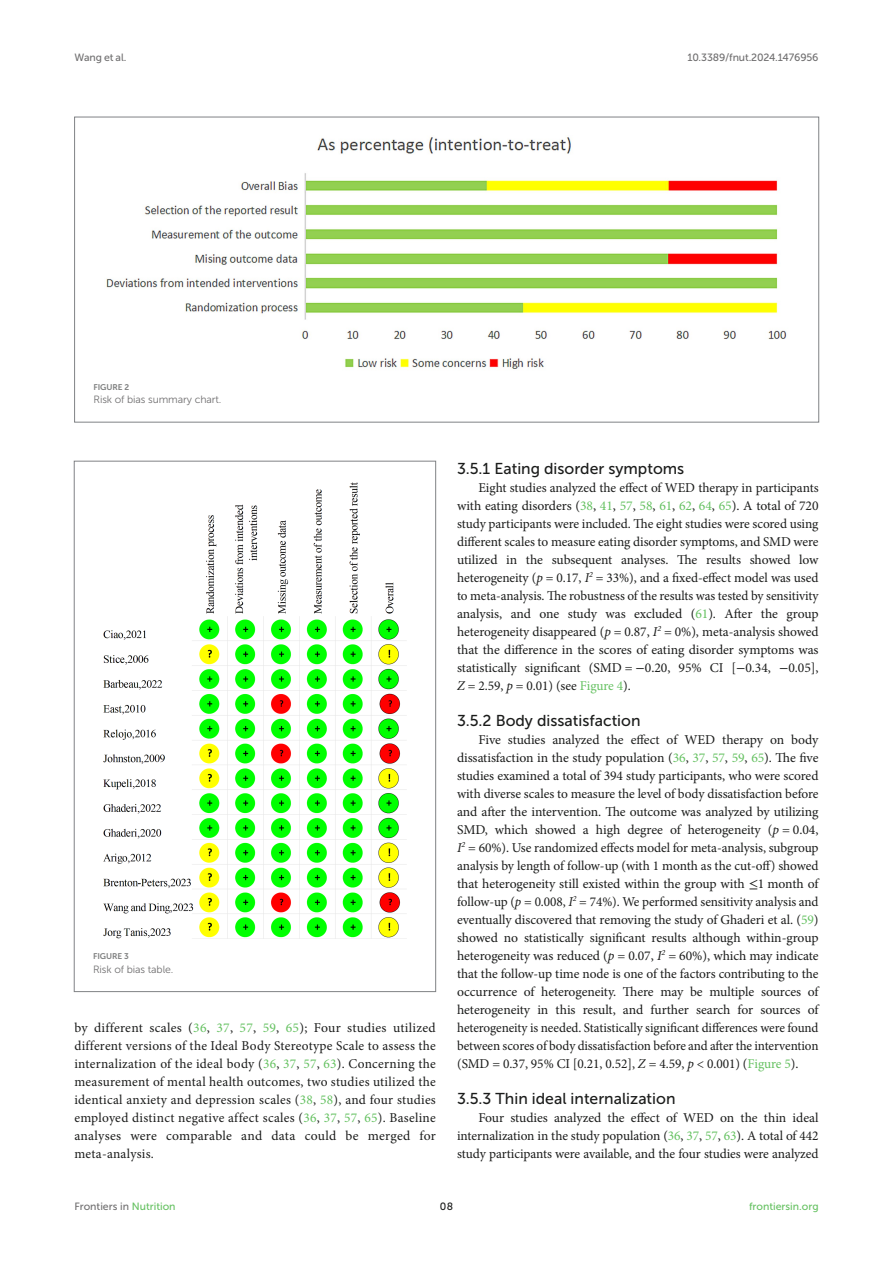
<style>
.page{position:relative;width:893px;height:1263px;background:#fff}
.page>*{position:absolute;margin:0;border:0;box-sizing:border-box;transform-origin:0 0}
.HEAD_3{font:15.75px "Museo Sans 500";color:#1b1c1b}
.TEXT{font:13.5px/18px "Minion Pro";letter-spacing:-.005em;color:#1b1c1b;text-align:justify}
.t1{font:10.5px "Museo Sans 500";letter-spacing:-.015em;color:#706f70}
.FIG_LEG{font:10.5px "Museo Sans 300";letter-spacing:-.01em;color:#706f70}
.t2{font:10.5px "Museo Sans 500";color:#65c161}
.t3{font:10.5px "Museo Sans 500";color:#1b1c1b}
.FIG_HD{font:8.25px "Museo Sans 700";letter-spacing:-.01em;color:#7e7f7f}
.s1{color:#65c161}
.s2{font-style:italic}
.s3{font-family:"STIX General"}
</style>
<div class="page">
<img style="left:106px;top:137px;width:681px;height:232px">
<img style="left:103px;top:482px;width:304px;height:457px">
<p class="t1" style="left:74px;top:51px;width:53px">Wang et al.</p>
<p class="t1" style="left:687px;top:51px;width:133px">10.3389/fnut.2024.1476956</p>
<p class="FIG_HD" style="left:94px;top:382px;width:37px">FIGURE 2</p>
<p class="FIG_LEG" style="left:94px;top:394px;width:129px">Risk of bias summary chart.</p>
<p class="FIG_HD" style="left:93px;top:952px;width:37px">FIGURE 3</p>
<p class="FIG_LEG" style="left:93px;top:963px;width:82px">Risk of bias table.</p>
<p class="TEXT" style="left:74px;top:1019px;width:363px">by different scales (<span class="s1">36</span>, <span class="s1">37</span>, <span class="s1">57</span>, <span class="s1">59</span>, <span class="s1">65</span>); Four studies utilized different versions of the Ideal Body Stereotype Scale to assess the internalization of the ideal body (<span class="s1">36</span>, <span class="s1">37</span>, <span class="s1">57</span>, <span class="s1">63</span>). Concerning the measurement of mental health outcomes, two studies utilized the identical anxiety and depression scales (<span class="s1">38</span>, <span class="s1">58</span>), and four studies employed distinct negative affect scales (<span class="s1">36</span>, <span class="s1">37</span>, <span class="s1">57</span>, <span class="s1">65</span>). Baseline analyses were comparable and data could be merged for meta-analysis.</p>
<p class="HEAD_3" style="left:457px;top:460px;width:229px">3.5.1 Eating disorder symptoms</p>
<p class="TEXT" style="left:457px;top:479px;width:363px;text-indent:21px">Eight studies analyzed the effect of WED therapy in participants with eating disorders (<span class="s1">38</span>, <span class="s1">41</span>, <span class="s1">57</span>, <span class="s1">58</span>, <span class="s1">61</span>, <span class="s1">62</span>, <span class="s1">64</span>, <span class="s1">65</span>). A total of 720 study participants were included. The eight studies were scored using different scales to measure eating disorder symptoms, and SMD were utilized in the subsequent analyses. The results showed low heterogeneity (<span class="s2">p</span> = 0.17, <span class="s2">I</span><sup>2</sup> = 33%), and a fixed-effect model was used to meta-analysis. The robustness of the results was tested by sensitivity analysis, and one study was excluded (<span class="s1">61</span>). After the group heterogeneity disappeared (<span class="s2">p</span> = 0.87, <span class="s2">I</span><sup>2</sup> = 0%), meta-analysis showed that the difference in the scores of eating disorder symptoms was statistically significant (SMD = <span class="s3">−</span>0.20, 95% CI [<span class="s3">−</span>0.34, <span class="s3">−</span>0.05], <span class="s2">Z</span> = 2.59, <span class="s2">p</span> = 0.01) (see <span class="s1">Figure 4</span>).</p>
<p class="HEAD_3" style="left:457px;top:712px;width:185px">3.5.2 Body dissatisfaction</p>
<p class="TEXT" style="left:457px;top:731px;width:363px;text-indent:21px">Five studies analyzed the effect of WED therapy on body dissatisfaction in the study population (<span class="s1">36</span>, <span class="s1">37</span>, <span class="s1">57</span>, <span class="s1">59</span>, <span class="s1">65</span>). The five studies examined a total of 394 study participants, who were scored with diverse scales to measure the level of body dissatisfaction before and after the intervention. The outcome was analyzed by utilizing SMD, which showed a high degree of heterogeneity (<span class="s2">p</span> = 0.04, <span class="s2">I</span><sup>2</sup> = 60%). Use randomized effects model for meta-analysis, subgroup analysis by length of follow-up (with 1 month as the cut-off) showed that heterogeneity still existed within the group with <span class="s3">≤</span>1 month of follow-up (<span class="s2">p</span> = 0.008, <span class="s2">I</span><sup>2</sup> = 74%). We performed sensitivity analysis and eventually discovered that removing the study of Ghaderi et al. (<span class="s1">59</span>) showed no statistically significant results although within-group heterogeneity was reduced (<span class="s2">p</span> = 0.07, <span class="s2">I</span><sup>2</sup> = 60%), which may indicate that the follow-up time node is one of the factors contributing to the occurrence of heterogeneity. There may be multiple sources of heterogeneity in this result, and further search for sources of heterogeneity is needed. Statistically significant differences were found between scores of body dissatisfaction before and after the intervention (SMD = 0.37, 95% CI [0.21, 0.52], <span class="s2">Z</span> = 4.59, <span class="s2">p</span> &lt; 0.001) (<span class="s1">Figure 5</span>).</p>
<p class="HEAD_3" style="left:457px;top:1090px;width:220px">3.5.3 Thin ideal internalization</p>
<p class="TEXT" style="left:457px;top:1109px;width:363px;text-indent:21px">Four studies analyzed the effect of WED on the thin ideal internalization in the study population (<span class="s1">36</span>, <span class="s1">37</span>, <span class="s1">57</span>, <span class="s1">63</span>). A total of 442 study participants were available, and the four studies were analyzed</p>
<p class="t1" style="left:74px;top:1200px;width:103px">Frontiers in <span class="s1">Nutrition</span></p>
<p class="t3" style="left:440px;top:1200px;width:15px">08</p>
<p class="t2" style="left:749px;top:1200px;width:71px">frontiersin.org</p>
</div>
